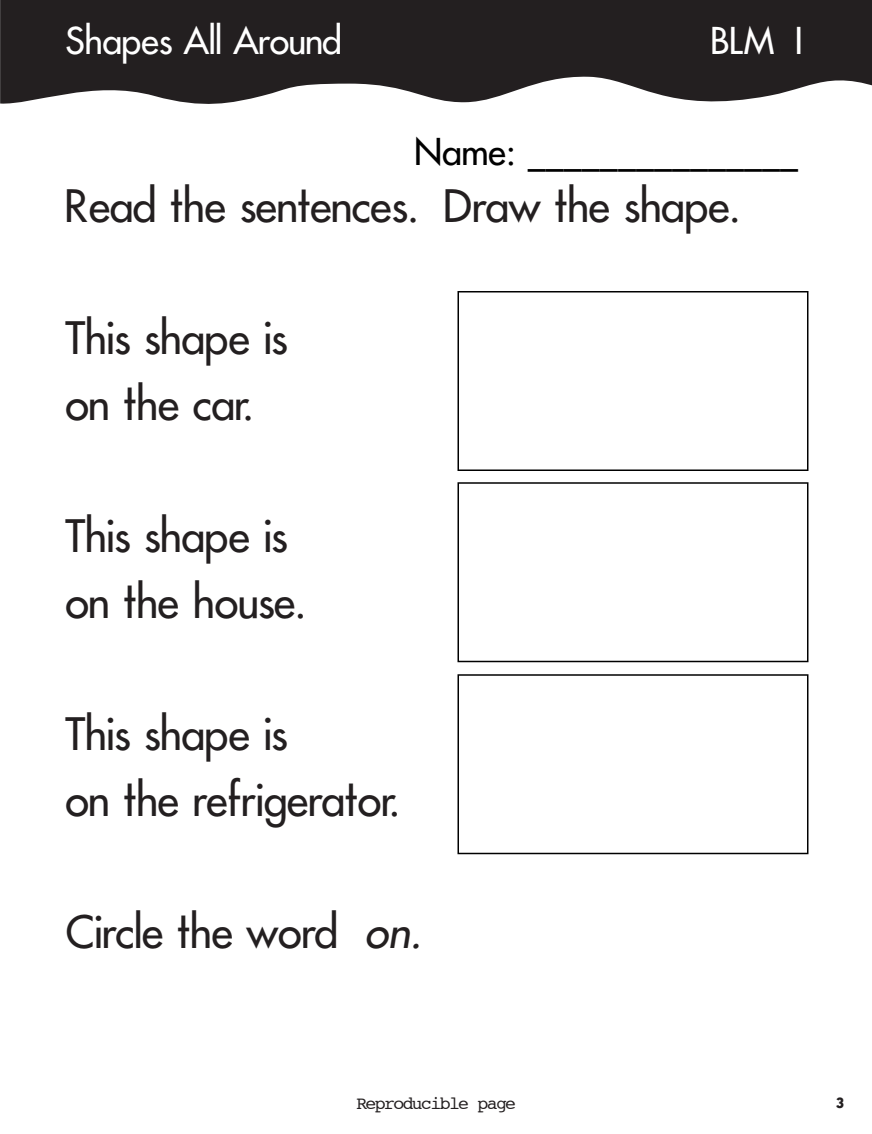
<style>
.page{position:relative;width:872px;height:1134px;background:#fff}
.page>*{position:absolute;margin:0;border:0;box-sizing:border-box;transform-origin:0 0}
.t1{font:43.5px/66px "Futura JUNIORSP";color:#231f20}
.t2{font:36px "Futura JUNIORSP";color:#000}
.t3{font:36px "Futura JUNIORSP";color:#fff}
.t4{font:18px "Courier";letter-spacing:-.085em;color:#231f20}
.t5{font:700 18px "Bailey Sans ITC";color:#231f20}
.s1{font-style:italic}
</style>
<div class="page">
<svg style="left:0;top:0;width:872px;height:104px;background:#3c3839"></svg>
<svg style="left:457px;top:291px;width:352px;height:564px"></svg>
<p class="t3" style="left:65px;top:24px;width:277px">Shapes All Around</p>
<p class="t3" style="left:710px;top:24px;width:98px">BLM 1</p>
<p class="t2" style="left:414px;top:135px;width:385px">Name: _______________</p>
<p class="t1" style="left:65px;top:176px;width:676px">Read the sentences. Draw the shape.</p>
<p class="t1" style="left:65px;top:308px;width:223px">This shape is on the car.</p>
<p class="t1" style="left:65px;top:506px;width:242px">This shape is on the house.</p>
<p class="t1" style="left:65px;top:704px;width:336px">This shape is<br>on the refrigerator.</p>
<p class="t1" style="left:65px;top:902px;width:357px">Circle the word <span class="s1">on.</span></p>
<p class="t4" style="left:356px;top:1095px;width:161px">Reproducible page</p>
<p class="t5" style="left:835px;top:1095px;width:11px">3</p>
</div>
